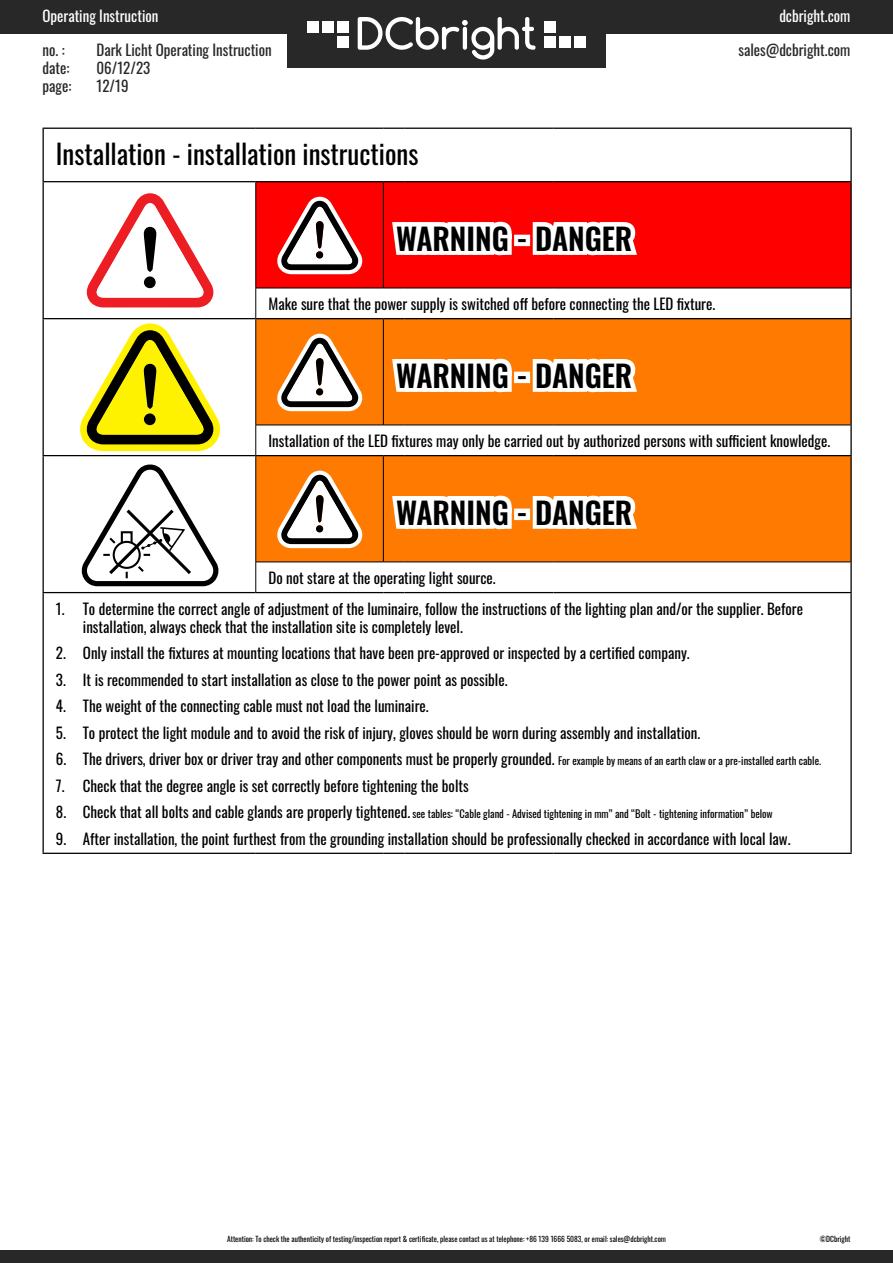
<style>
.page{position:relative;width:893px;height:1263px;background:#fff}
.page>*{position:absolute;margin:0;border:0;box-sizing:border-box;transform-origin:0 0}
.t1{font:600 30px "Oswald";color:#000}
.t2{font:27px "Oswald";color:#000}
.t3{font:15px/18px "Oswald";color:#000}
.t4{font:15px "Oswald";color:#292829}
.t5{font:15px "Oswald";color:#fff}
.t6{font:10.5px "Oswald";color:#000}
.t7{font:7.5px "Oswald";color:#000}
.s1{font-size:10.5px}
.s2{font-size:15px}
</style>
<div class="page">
<div style="left:0;top:1250px;width:893px;height:13px;background:#292829"></div>
<div style="left:0;top:0;width:893px;height:34px;background:#292829"></div>
<div style="left:287px;top:0;width:319px;height:68px;background:#292829"></div>
<div style="left:307px;top:21px;width:12px;height:12px;background:#fff"></div>
<div style="left:322px;top:21px;width:12px;height:12px;background:#fff"></div>
<div style="left:337px;top:21px;width:12px;height:12px;background:#fff"></div>
<div style="left:337px;top:36px;width:12px;height:12px;background:#fff"></div>
<div style="left:574px;top:36px;width:12px;height:12px;background:#fff"></div>
<div style="left:559px;top:36px;width:12px;height:12px;background:#fff"></div>
<div style="left:544px;top:36px;width:12px;height:12px;background:#fff"></div>
<div style="left:544px;top:21px;width:12px;height:12px;background:#fff"></div>
<svg style="left:358px;top:17px;width:178px;height:43px"></svg>
<div style="left:257px;top:182px;width:593px;height:106px;background:#fe0000"></div>
<div style="left:257px;top:319px;width:593px;height:106px;background:#ff7a00"></div>
<div style="left:257px;top:456px;width:593px;height:106px;background:#ff7a00"></div>
<hr style="left:256px;top:182px;width:1px;height:106px;background:#000">
<hr style="left:256px;top:288px;width:1px;height:30px;background:#000">
<hr style="left:256px;top:319px;width:1px;height:106px;background:#000">
<hr style="left:256px;top:425px;width:1px;height:30px;background:#000">
<hr style="left:256px;top:456px;width:1px;height:106px;background:#000">
<hr style="left:256px;top:562px;width:1px;height:30px;background:#000">
<hr style="left:43px;top:128px;width:213px;height:1px;background:#000">
<hr style="left:43px;top:129px;width:1px;height:52px;background:#000">
<hr style="left:256px;top:128px;width:127px;height:1px;background:#000">
<svg style="left:383px;top:128px;width:22px;height:1px"></svg>
<hr style="left:405px;top:128px;width:148px;height:1px;background:#000">
<hr style="left:553px;top:128px;width:299px;height:1px;background:#000">
<hr style="left:850px;top:129px;width:2px;height:52px;background:#000">
<hr style="left:256px;top:288px;width:127px;height:1px;background:#000">
<hr style="left:405px;top:288px;width:148px;height:1px;background:#000">
<hr style="left:553px;top:288px;width:297px;height:1px;background:#000">
<hr style="left:256px;top:425px;width:127px;height:1px;background:#000">
<hr style="left:405px;top:425px;width:148px;height:1px;background:#000">
<hr style="left:553px;top:425px;width:297px;height:1px;background:#000">
<hr style="left:256px;top:562px;width:127px;height:1px;background:#000">
<hr style="left:405px;top:562px;width:148px;height:1px;background:#000">
<hr style="left:553px;top:562px;width:297px;height:1px;background:#000">
<hr style="left:43px;top:181px;width:213px;height:1px;background:#000">
<hr style="left:43px;top:182px;width:1px;height:106px;background:#000">
<hr style="left:43px;top:288px;width:1px;height:30px;background:#000">
<hr style="left:256px;top:181px;width:127px;height:1px;background:#000">
<hr style="left:405px;top:181px;width:148px;height:1px;background:#000">
<hr style="left:553px;top:181px;width:299px;height:1px;background:#000">
<hr style="left:850px;top:182px;width:2px;height:106px;background:#000">
<hr style="left:850px;top:288px;width:2px;height:30px;background:#000">
<hr style="left:43px;top:318px;width:213px;height:1px;background:#000">
<hr style="left:43px;top:319px;width:1px;height:106px;background:#000">
<hr style="left:43px;top:425px;width:1px;height:30px;background:#000">
<hr style="left:43px;top:455px;width:213px;height:1px;background:#000">
<hr style="left:43px;top:456px;width:1px;height:106px;background:#000">
<hr style="left:43px;top:562px;width:1px;height:30px;background:#000">
<hr style="left:43px;top:592px;width:213px;height:1px;background:#000">
<hr style="left:256px;top:318px;width:127px;height:1px;background:#000">
<hr style="left:405px;top:318px;width:148px;height:1px;background:#000">
<hr style="left:553px;top:318px;width:299px;height:1px;background:#000">
<hr style="left:850px;top:319px;width:2px;height:106px;background:#000">
<hr style="left:850px;top:425px;width:2px;height:30px;background:#000">
<hr style="left:256px;top:455px;width:127px;height:1px;background:#000">
<hr style="left:405px;top:455px;width:148px;height:1px;background:#000">
<hr style="left:553px;top:455px;width:299px;height:1px;background:#000">
<hr style="left:850px;top:456px;width:2px;height:106px;background:#000">
<hr style="left:850px;top:562px;width:2px;height:30px;background:#000">
<hr style="left:256px;top:592px;width:127px;height:1px;background:#000">
<svg style="left:383px;top:592px;width:22px;height:1px"></svg>
<hr style="left:405px;top:592px;width:148px;height:1px;background:#000">
<hr style="left:553px;top:592px;width:299px;height:1px;background:#000">
<hr style="left:43px;top:593px;width:1px;height:260px;background:#000">
<hr style="left:850px;top:593px;width:2px;height:260px;background:#000">
<hr style="left:43px;top:853px;width:213px;height:1px;background:#000">
<hr style="left:256px;top:853px;width:127px;height:1px;background:#000">
<svg style="left:383px;top:853px;width:22px;height:1px"></svg>
<hr style="left:405px;top:853px;width:148px;height:1px;background:#000">
<hr style="left:553px;top:853px;width:299px;height:1px;background:#000">
<svg style="left:86px;top:193px;width:128px;height:115px"></svg>
<div style="left:144px;top:276px;width:12px;height:12px;background:#000;border-radius:50%"></div>
<svg style="left:277px;top:197px;width:85px;height:77px"></svg>
<div style="left:316px;top:251px;width:7px;height:7px;background:#000;border-radius:50%"></div>
<svg style="left:383px;top:181px;width:133px;height:108px"></svg>
<svg style="left:528px;top:193px;width:115px;height:88px"></svg>
<svg style="left:80px;top:324px;width:140px;height:127px"></svg>
<div style="left:144px;top:413px;width:12px;height:12px;background:#000;border-radius:50%"></div>
<svg style="left:277px;top:334px;width:85px;height:77px"></svg>
<div style="left:316px;top:388px;width:7px;height:7px;background:#000;border-radius:50%"></div>
<svg style="left:383px;top:318px;width:133px;height:108px"></svg>
<svg style="left:528px;top:330px;width:115px;height:88px"></svg>
<svg style="left:81px;top:464px;width:138px;height:123px"></svg>
<svg style="left:277px;top:471px;width:85px;height:77px"></svg>
<div style="left:316px;top:525px;width:7px;height:7px;background:#000;border-radius:50%"></div>
<svg style="left:383px;top:455px;width:133px;height:108px"></svg>
<svg style="left:528px;top:467px;width:115px;height:87px"></svg>
<p class="t5" style="left:43px;top:3px;width:117px">Operating Instruction</p>
<p class="t4" style="left:43px;top:37px;width:24px">no. :</p>
<p class="t4" style="left:97px;top:37px;width:177px">Dark Licht Operating Instruction</p>
<p class="t4" style="left:43px;top:55px;width:28px">date:</p>
<p class="t4" style="left:97px;top:55px;width:55px">06/12/23</p>
<p class="t4" style="left:43px;top:73px;width:30px">page:</p>
<p class="t4" style="left:97px;top:73px;width:34px">12/19</p>
<h2 class="t2" style="left:56px;top:130px;width:364px">Installation - installation instructions</h2>
<p class="t5" style="left:779px;top:3px;width:73px">dcbright.com</p>
<p class="t4" style="left:738px;top:37px;width:114px">sales@dcbright.com</p>
<h1 class="t1" style="left:396px;top:212px;width:238px">WARNING - DANGER</h1>
<p class="t3" style="left:269px;top:294px;width:448px">Make sure that the power supply is switched off before connecting the LED fixture.</p>
<h1 class="t1" style="left:396px;top:349px;width:238px">WARNING - DANGER</h1>
<p class="t3" style="left:269px;top:430px;width:563px">Installation of the LED fixtures may only be carried out by authorized persons with sufficient knowledge.</p>
<h1 class="t1" style="left:396px;top:486px;width:238px">WARNING - DANGER</h1>
<p class="t3" style="left:269px;top:567px;width:229px">Do not stare at the operating light source.</p>
<p class="t3" style="left:83px;top:598px;width:722px;text-indent:-27px">1. To determine the correct angle of adjustment of the luminaire, follow the instructions of the lighting plan and/or the supplier. Before installation, always check that the installation site is completely level.</p>
<p class="t3" style="left:56px;top:643px;width:635px">2. Only install the fixtures at mounting locations that have been pre-approved or inspected by a certified company.</p>
<p class="t3" style="left:56px;top:669px;width:453px">3. It is recommended to start installation as close to the power point as possible.</p>
<p class="t3" style="left:56px;top:696px;width:374px">4. The weight of the connecting cable must not load the luminaire.</p>
<p class="t3" style="left:56px;top:722px;width:646px">5. To protect the light module and to avoid the risk of injury, gloves should be worn during assembly and installation.</p>
<p class="t3" style="left:56px;top:749px;width:767px">6. The drivers, driver box or driver tray and other components must be properly grounded. <span class="s1">For example by means of an earth claw or a pre-installed earth cable.</span></p>
<p class="t3" style="left:56px;top:775px;width:414px">7. Check that the degree angle is set correctly before tightening the bolts</p>
<p class="t6" style="left:56px;top:805px;width:718px"><span class="s2">8. Check that all bolts and cable glands are properly tightened.</span> see tables: “Cable gland - Advised tightening in mm” and “Bolt - tightening information” below</p>
<p class="t3" style="left:56px;top:828px;width:736px">9. After installation, the point furthest from the grounding installation should be professionally checked in accordance with local law.</p>
<p class="t7" style="left:227px;top:1232px;width:440px">Attention: To check the authenticity of testing/inspection report &amp; certificate, please contact us at telephone: +86 139 1666 5083, or email: sales@dcbright.com</p>
<p class="t7" style="left:820px;top:1232px;width:32px">©DCbright</p>
</div>
